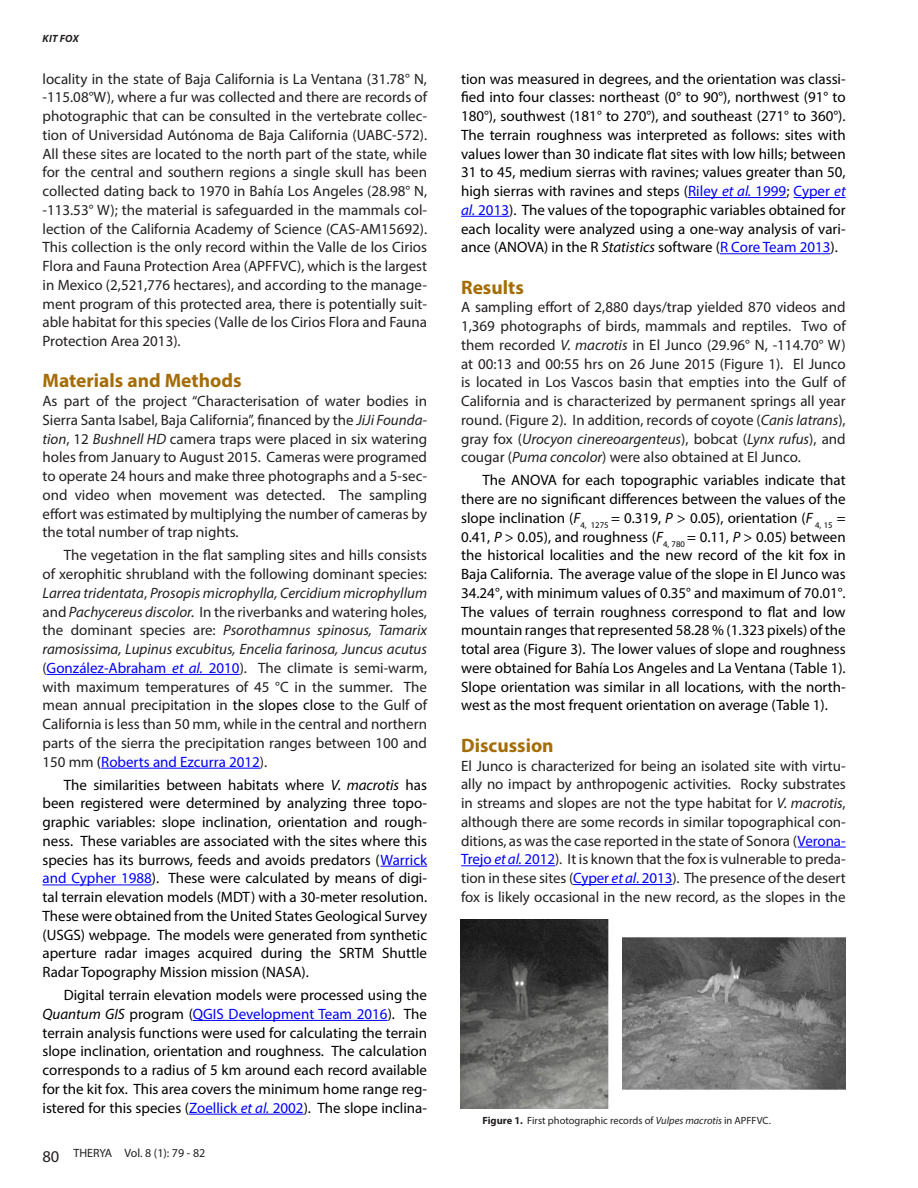
<style>
.page{position:relative;width:918px;height:1188px;background:#fff}
.page>*{position:absolute;margin:0;border:0;box-sizing:border-box;transform-origin:0 0}
.t1{font:700 19.5px "Myriad Pro";color:#a46d05}
.t2{font:15px/18.8px "Myriad Pro";color:#231f20;text-align:justify}
.t3{font:15px/18.8px "Myriad Pro";color:#000;text-align:justify}
.t4{font:12px "Myriad Pro";color:#231f20}
.t5{font:10.5px "Myriad Pro";color:#231f20}
.t6{font:italic 700 10.5px "Myriad Pro";letter-spacing:.015em;color:#231f20}
.s1{font-style:italic}
.s2{color:#00f}
.s3{font-style:italic;color:#00f}
.s4{color:#000}
.s5{font-size:16.5px}
.s6{font-weight:700}
</style>
<div class="page">
<hr style="left:688px;top:197px;width:98px;height:1px;background:#00f">
<hr style="left:794px;top:197px;width:52px;height:1px;background:#00f">
<hr style="left:461px;top:216px;width:48px;height:1px;background:#00f">
<hr style="left:720px;top:253px;width:110px;height:1px;background:#00f">
<hr style="left:798px;top:847px;width:48px;height:1px;background:#00f">
<hr style="left:461px;top:865px;width:94px;height:1px;background:#00f">
<hr style="left:573px;top:884px;width:99px;height:1px;background:#00f">
<hr style="left:47px;top:674px;width:193px;height:1px;background:#00f">
<hr style="left:101px;top:768px;width:159px;height:1px;background:#00f">
<hr style="left:380px;top:866px;width:47px;height:1px;background:#00f">
<hr style="left:43px;top:885px;width:109px;height:1px;background:#00f">
<hr style="left:193px;top:1020px;width:195px;height:1px;background:#00f">
<hr style="left:189px;top:1114px;width:115px;height:1px;background:#00f">
<img style="left:460px;top:920px;width:385px;height:189px">
<p class="t6" style="left:43px;top:31px;width:38px">KIT FOX</p>
<p class="t2" style="left:43px;top:69px;width:386px">locality in the state of Baja California is La Ventana (31.78° N, -115.08°W), where a fur was collected and there are records of photographic that can be consulted in the vertebrate collec&shy;tion of Universidad Autónoma de Baja California (UABC-572).<br>All these sites are located to the north part of the state, while for the central and southern regions a single skull has been collected dating back to 1970 in Bahía Los Angeles (28.98° N, -113.53° W); the material is safeguarded in the mammals col&shy;lection of the California Academy of Science (CAS-AM15692).<br>This collection is the only record within the Valle de los Cirios Flora and Fauna Protection Area (APFFVC), which is the largest in Mexico (2,521,776 hectares), and according to the manage&shy;ment program of this protected area, there is potentially suit&shy;able habitat for this species (Valle de los Cirios Flora and Fauna Protection Area 2013).</p>
<h1 class="t1" style="left:43px;top:368px;width:200px">Materials and Methods</h1>
<p class="t2" style="left:43px;top:392px;width:386px">As part of the project “Characterisation of water bodies in Sierra Santa Isabel, Baja California”, financed by the <span class="s1">JiJi Founda&shy;tion</span>, 12 <span class="s1">Bushnell HD</span> camera traps were placed in six watering holes from January to August 2015. Cameras were programed to operate 24 hours and make three photographs and a 5-sec&shy;ond video when movement was detected. The sampling effort was estimated by multiplying the number of cameras by the total number of trap nights.</p>
<p class="t2" style="left:43px;top:546px;width:386px;text-indent:21px">The vegetation in the flat sampling sites and hills consists of xerophitic shrubland with the following dominant species:<br><span class="s1">Larrea tridentata</span>, <span class="s1">Prosopis microphylla, Cercidium microphyllum </span>and <span class="s1">Pachycereus discolor.</span> In the riverbanks and watering holes, the dominant species are: <span class="s1">Psorothamnus spinosus, Tamarix ramosissima, Lupinus excubitus, Encelia farinosa, Juncus acutus </span>(<span class="s2">González-Abraham</span> <span class="s3">et al.</span> <span class="s2">2010</span>). The climate is semi-warm, with maximum temperatures of 45 °C in the summer. The mean annual precipitation in <span class="s4">the slopes close</span> to the Gulf of California is less than 50 mm, while in the central and northern parts of the sierra the precipitation ranges between 100 and 150 mm <span class="s4">(</span><span class="s2">Roberts and Ezcurra 2012</span>).</p>
<p class="t3" style="left:43px;top:775px;width:386px;text-indent:21px">The similarities between habitats where <span class="s1">V. macrotis</span> has been registered were determined by analyzing three topo&shy;graphic variables: slope inclination, orientation and rough&shy;ness. These variables are associated with the sites where this species has its burrows, feeds and avoids predators (<span class="s2">Warrick and Cypher 1988</span>). These were calculated by means of digi&shy;tal terrain elevation models (MDT) with a 30-meter resolution.<br>These were obtained from the United States Geological Survey (USGS) webpage. The models were generated from synthetic aperture radar images acquired during the SRTM Shuttle Radar Topography Mission mission (NASA).</p>
<p class="t3" style="left:43px;top:986px;width:386px;text-indent:21px">Digital terrain elevation models were processed using the <span class="s1">Quantum GIS</span> program (<span class="s2">QGIS Development Team 2016</span>). The terrain analysis functions were used for calculating the terrain slope inclination, orientation and roughness. The calculation corresponds to a radius of 5 km around each record available for the kit fox. This area covers the minimum home range reg&shy;istered for this species (<span class="s2">Zoellick</span> <span class="s3">et al.</span> <span class="s2">2002</span>). The slope inclina-</p>
<p class="t4" style="left:43px;top:1146px;width:164px"><span class="s5">80</span> THERYA Vol. 8 (1): 79 - 82</p>
<p class="t3" style="left:461px;top:69px;width:386px">tion was measured in degrees, and the orientation was classi&shy;fied into four classes: northeast (0° to 90°), northwest (91° to 180°), southwest (181° to 270°), and southeast (271° to 360°).<br>The terrain roughness was interpreted as follows: sites with values lower than 30 indicate flat sites with low hills; between 31 to 45, medium sierras with ravines; values greater than 50, high sierras with ravines and steps (<span class="s2">Riley</span> <span class="s3">et al.</span> <span class="s2">1999</span>; <span class="s2">Cyper</span> <span class="s3">et al.</span> <span class="s2">2013</span>). The values of the topographic variables obtained for each locality were analyzed using a one-way analysis of vari&shy;ance (ANOVA) in the R <span class="s1">Statistics</span> software (<span class="s2">R Core Team 2013</span>).</p>
<h1 class="t1" style="left:461px;top:274px;width:64px">Results</h1>
<p class="t2" style="left:461px;top:298px;width:386px">A sampling effort of 2,880 days/trap yielded 870 videos and 1,369 photographs of birds, mammals and reptiles. Two of them recorded <span class="s1">V. macrotis</span> in El Junco (29.96° N, -114.70° W) at 00:13 and 00:55 hrs on 26 June 2015 (Figure 1). El Junco is located in Los Vascos basin that empties into the Gulf of California and is characterized by permanent springs all year round. (Figure 2). In addition, records of coyote (<span class="s1">Canis latrans</span>), gray fox (<span class="s1">Urocyon cinereoargenteus</span>), bobcat (<span class="s1">Lynx rufus</span>), and cougar (<span class="s1">Puma concolor</span>) were also obtained at El Junco.</p>
<p class="t3" style="left:461px;top:471px;width:386px;text-indent:21px">The ANOVA for each topographic variables indicate that there are no significant differences between the values of the slope inclination (<span class="s1">F</span><sub>4,</sub> <sub>1275</sub> = 0.319, <span class="s1">P</span> &gt; 0.05), orientation (<span class="s1">F</span> <sub>4,</sub> <sub>15</sub> = 0.41, <span class="s1">P</span> &gt; 0.05), and roughness (<span class="s1">F</span><sub>4,</sub> <sub>780</sub> = 0.11, <span class="s1">P</span> &gt; 0.05) between the historical localities and the new record of the kit fox in Baja California. The average value of the slope in El Junco was 34.24°, with minimum values of 0.35° and maximum of 70.01°.<br>The values of terrain roughness correspond to flat and low mountain ranges that represented 58.28 % (1.323 pixels) of the total area (Figure 3). The lower values of slope and roughness were obtained for Bahía Los Angeles and La Ventana (Table 1).<br>Slope orientation was similar in all locations, with the north&shy;west as the most frequent orientation on average (Table 1).</p>
<h1 class="t1" style="left:461px;top:733px;width:94px">Discussion</h1>
<p class="t2" style="left:461px;top:756px;width:386px">El Junco is characterized for being an isolated site with virtu&shy;ally no impact by anthropogenic activities. Rocky substrates in streams and slopes are not the type habitat for <span class="s1">V. macrotis</span>, although there are some records in similar topographical con&shy;ditions, as was the case reported in the state of Sonora (<span class="s2">Verona-Trejo</span> <span class="s3">et al.</span> <span class="s2">2012</span>). It is known that the fox is vulnerable to preda&shy;tion in these sites (<span class="s2">Cyper</span> <span class="s3">et al</span><span class="s2">. 2013</span>). The presence of the desert fox is likely occasional in the new record, as the slopes in the</p>
<p class="t5" style="left:482px;top:1114px;width:290px"><span class="s6">Figure 1.</span> First photographic records of <span class="s1">Vulpes macrotis</span> in APFFVC.</p>
</div>
